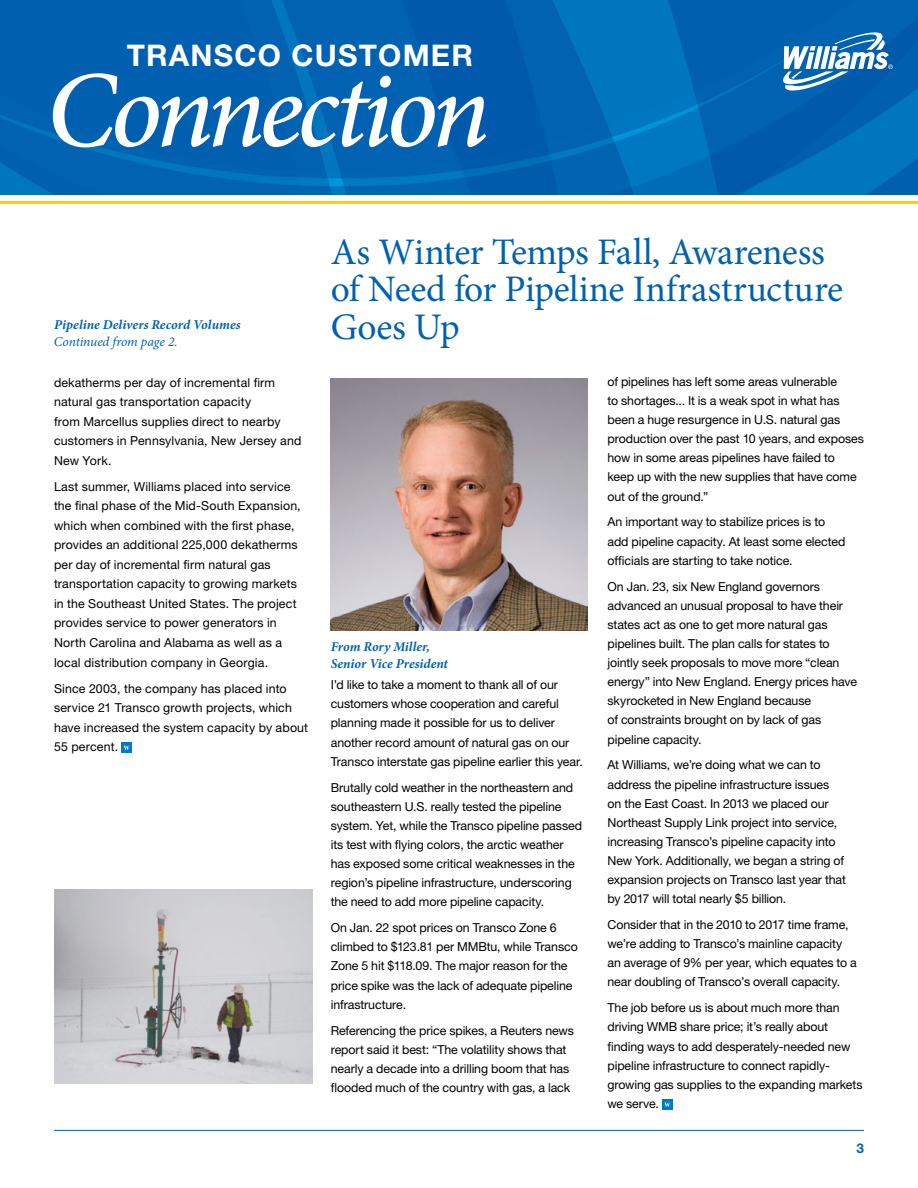
<style>
.page{position:relative;width:918px;height:1188px;background:#fff}
.page>*{position:absolute;margin:0;border:0;box-sizing:border-box;transform-origin:0 0}
.t1{font:italic 500 109.2px "Minion Pro";letter-spacing:-.055em;color:#fff}
.t2{font:37.5px/37.5px "Minion Pro";letter-spacing:-.01em;color:#0061af}
.t3{font:700 29.85px "Helvetica Neue LT Std";letter-spacing:.04em;color:#fff}
.t4{font:italic 700 13.5px/16.5px "Minion Pro";letter-spacing:.005em;color:#0061af}
.t5{font:italic 13.5px "Minion Pro";letter-spacing:-.01em;color:#0061af}
.t6{font:700 13.5px "Helvetica Neue LT Std";color:#0061af}
.t7{font:12.3px/19px "Helvetica Neue LT Std";letter-spacing:-.005em;color:#000}
.t8{font:12.3px/19.5px "Helvetica Neue LT Std";letter-spacing:.015em;color:#000}
</style>
<div class="page">
<img style="left:0;top:0;width:918px;height:195px">
<svg style="left:783px;top:29px;width:110px;height:65px"></svg>
<hr style="left:0;top:201px;width:918px;height:3px;background:#ffcb05">
<hr style="left:54px;top:1130px;width:810px;height:1px;background:#0061af">
<svg style="left:662px;top:1100px;width:10px;height:10px"></svg>
<svg style="left:664px;top:1103px;width:6px;height:4px"></svg>
<img style="left:331px;top:378px;width:256px;height:253px">
<svg style="left:122px;top:743px;width:10px;height:10px"></svg>
<svg style="left:124px;top:746px;width:6px;height:4px"></svg>
<img style="left:54px;top:890px;width:258px;height:193px">
<h3 class="t3" style="left:127px;top:37px;width:348px">TRANSCO CUSTOMER</h3>
<h1 class="t1" style="left:46px;top:36px;width:446px">Connection</h1>
<p class="t4" style="left:54px;top:317px;width:188px">Pipeline Delivers Record Volumes</p>
<p class="t5" style="left:54px;top:332px;width:125px">Continued from page 2.</p>
<p class="t8" style="left:54px;top:372px;width:249px">dekatherms per day of incremental firm natural gas transportation capacity<br>from Marcellus supplies direct to nearby customers in Pennsylvania, New Jersey and New York.</p>
<p class="t7" style="left:54px;top:477px;width:248px;line-height:19.5px">Last summer, Williams placed into service the final phase of the Mid-South Expansion, which when combined with the first phase, provides an additional 225,000 dekatherms per day of incremental firm natural gas transportation capacity to growing markets in the Southeast United States. The project provides service to power generators in North Carolina and Alabama as well as a local distribution company in Georgia.</p>
<p class="t7" style="left:54px;top:678px;width:256px;line-height:19.5px">Since 2003, the company has placed into service 21 Transco growth projects, which have increased the system capacity by about 55 percent.</p>
<h2 class="t2" style="left:331px;top:233px;width:514px">As Winter Temps Fall, Awareness of Need for Pipeline Infrastructure<br>Goes Up</h2>
<p class="t7" style="left:608px;top:372px;width:258px">of pipelines has left some areas vulnerable<br>to shortages... It is a weak spot in what has been a huge resurgence in U.S. natural gas production over the past 10 years, and exposes how in some areas pipelines have failed to keep up with the new supplies that have come out of the ground.”</p>
<p class="t7" style="left:608px;top:512px;width:239px">An important way to stabilize prices is to add pipeline capacity. At least some elected officials are starting to take notice.</p>
<p class="t7" style="left:608px;top:577px;width:251px">On Jan. 23, six New England governors advanced an unusual proposal to have their states act as one to get more natural gas pipelines built. The plan calls for states to jointly seek proposals to move more “clean energy” into New England. Energy prices have skyrocketed in New England because<br>of constraints brought on by lack of gas pipeline capacity.</p>
<p class="t7" style="left:608px;top:755px;width:240px">At Williams, we’re doing what we can to address the pipeline infrastructure issues on the East Coast. In 2013 we placed our Northeast Supply Link project into service, increasing Transco’s pipeline capacity into New York. Additionally, we began a string of expansion projects on Transco last year that by 2017 will total nearly $5 billion.</p>
<p class="t7" style="left:608px;top:915px;width:251px">Consider that in the 2010 to 2017 time frame, we’re adding to Transco’s mainline capacity an average of 9% per year, which equates to a near doubling of Transco’s overall capacity.</p>
<p class="t7" style="left:608px;top:998px;width:257px">The job before us is about much more than driving WMB share price; it’s really about finding ways to add desperately-needed new pipeline infrastructure to connect rapidly&shy;growing gas supplies to the expanding markets we serve.</p>
<p class="t4" style="left:331px;top:638px;width:119px">From Rory Miller,<br>Senior Vice President</p>
<p class="t7" style="left:331px;top:675px;width:254px">I’d like to take a moment to thank all of our customers whose cooperation and careful planning made it possible for us to deliver another record amount of natural gas on our Transco interstate gas pipeline earlier this year.</p>
<p class="t7" style="left:331px;top:778px;width:253px">Brutally cold weather in the northeastern and southeastern U.S. really tested the pipeline system. Yet, while the Transco pipeline passed its test with flying colors, the arctic weather has exposed some critical weaknesses in the region’s pipeline infrastructure, underscoring the need to add more pipeline capacity.</p>
<p class="t7" style="left:331px;top:918px;width:249px">On Jan. 22 spot prices on Transco Zone 6 climbed to $123.81 per MMBtu, while Transco Zone 5 hit $118.09. The major reason for the price spike was the lack of adequate pipeline infrastructure.</p>
<p class="t7" style="left:331px;top:1020px;width:245px">Referencing the price spikes, a Reuters news report said it best: “The volatility shows that nearly a decade into a drilling boom that has flooded much of the country with gas, a lack</p>
<p class="t6" style="left:856px;top:1140px;width:9px">3</p>
</div>
